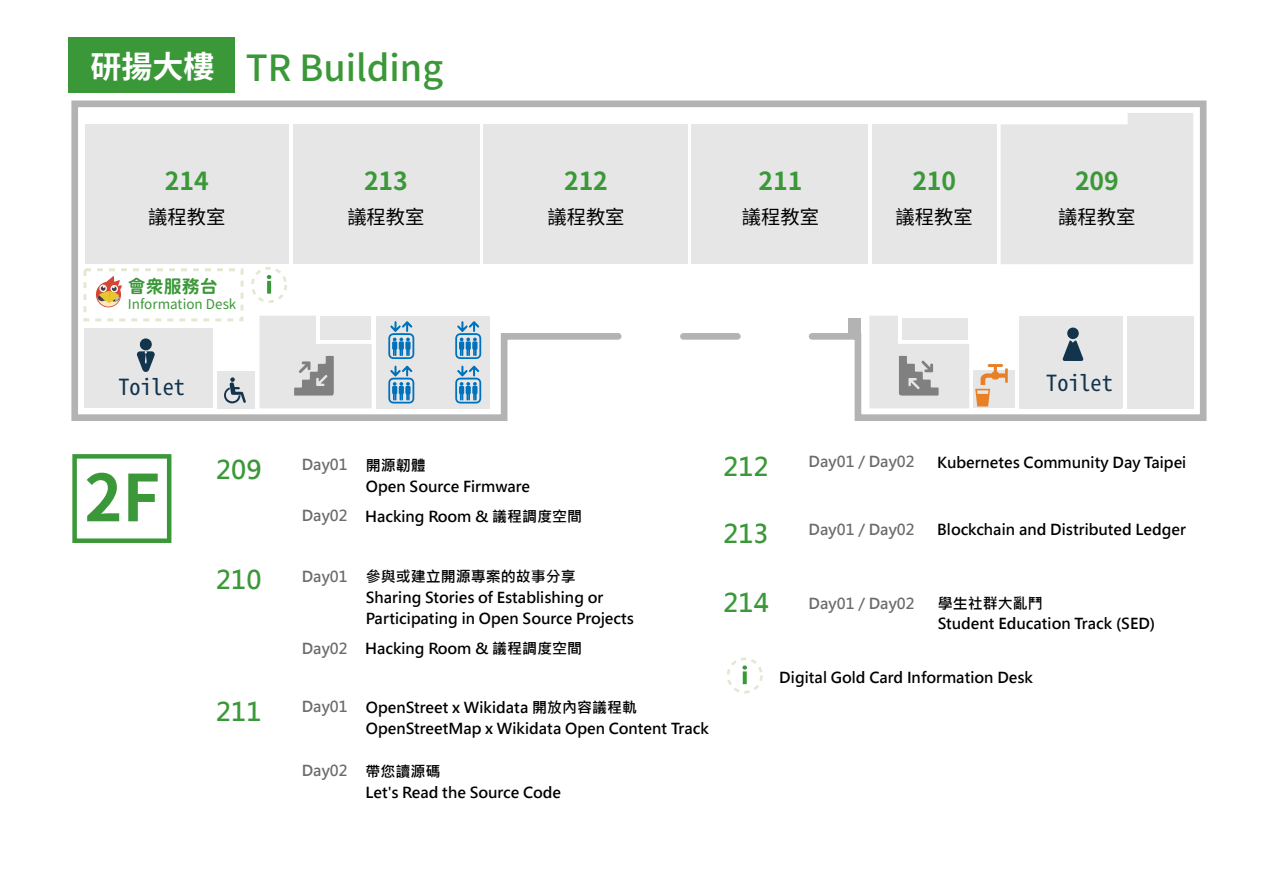
<style>
.page{position:relative;width:1263px;height:893px;background:#fff}
.page>*{position:absolute;margin:0;border:0;box-sizing:border-box;transform-origin:0 0}
.t1{font:700 64.5px "Noto Sans CJ Ktc";color:#3b9838}
.t2{font:500 36px "Noto Sans CJ Ktc";color:#3b9838}
.t3{font:700 31.05px "Noto Sans CJ Ktc";color:#fff}
.t4{font:700 25.5px "Microsoft Jheng Hei";color:#3b9838}
.t5{font:700 24.9px "Noto Sans CJ Ktc";color:#3b9838}
.t6{font:22.2px "Noto Sans Mono CJ Ktc";color:#12344c}
.t7{font:19.35px "Noto Sans Mono CJ Ktc";color:#000}
.t8{font:18px "Gen Sen Rounded TW B";color:#3b9838}
.t9{font:700 15px/20.7px "Microsoft Jheng Hei";color:#000}
.t10{font:700 15px "Microsoft Jheng Hei";color:#6b6b6b}
.t11{font:13.5px "Gen Sen Rounded TW R";color:#3b9838}
.s1{color:#6b6b6b}
</style>
<div class="page">
<svg style="left:71px;top:100px;width:1136px;height:321px"></svg>
<div style="left:85px;top:124px;width:204px;height:140px;background:#e6e6e6"></div>
<div style="left:293px;top:124px;width:186px;height:140px;background:#e6e6e6"></div>
<div style="left:484px;top:124px;width:204px;height:140px;background:#e6e6e6"></div>
<div style="left:692px;top:124px;width:176px;height:140px;background:#e6e6e6"></div>
<div style="left:872px;top:124px;width:124px;height:140px;background:#e6e6e6"></div>
<div style="left:1001px;top:113px;width:192px;height:151px;background:#e6e6e6"></div>
<div style="left:376px;top:316px;width:113px;height:92px;background:#e6e6e6"></div>
<div style="left:973px;top:371px;width:41px;height:37px;background:#e6e6e6"></div>
<div style="left:1019px;top:316px;width:103px;height:92px;background:#e6e6e6"></div>
<div style="left:1127px;top:316px;width:66px;height:92px;background:#e6e6e6"></div>
<div style="left:84px;top:328px;width:129px;height:80px;background:#e6e6e6"></div>
<div style="left:217px;top:371px;width:38px;height:37px;background:#e6e6e6"></div>
<div style="left:848px;top:319px;width:13px;height:16px;background:#b3b3b3"></div>
<div style="left:683px;top:333px;width:54px;height:7px;background:#b3b3b3"></div>
<svg style="left:1062px;top:340px;width:21px;height:21px"></svg>
<div style="left:1067px;top:328px;width:12px;height:11px;background:#12344c;border-radius:50%"></div>
<svg style="left:975px;top:364px;width:33px;height:43px"></svg>
<svg style="left:869px;top:316px;width:100px;height:92px;background:#dcdcdc"></svg>
<svg style="left:96px;top:276px;width:26px;height:31px"></svg>
<svg style="left:136px;top:351px;width:19px;height:21px"></svg>
<div style="left:140px;top:338px;width:12px;height:12px;background:#12344c;border-radius:50%"></div>
<svg style="left:388px;top:321px;width:26px;height:38px"></svg>
<svg style="left:388px;top:365px;width:26px;height:38px"></svg>
<svg style="left:455px;top:321px;width:26px;height:38px"></svg>
<svg style="left:455px;top:365px;width:26px;height:38px"></svg>
<svg style="left:224px;top:377px;width:22px;height:26px"></svg>
<svg style="left:259px;top:315px;width:117px;height:93px;background:#dedede"></svg>
<div style="left:251px;top:267px;width:36px;height:36px;border:3px dashed #70931b;border-radius:50%"></div>
<svg style="left:267px;top:281px;width:4px;height:13px"></svg>
<svg style="left:267px;top:275px;width:4px;height:4px"></svg>
<div style="left:727px;top:657px;width:36px;height:37px;border:3px dashed #70931b;border-radius:50%"></div>
<svg style="left:743px;top:671px;width:4px;height:13px"></svg>
<svg style="left:742px;top:665px;width:5px;height:5px"></svg>
<div style="left:69px;top:37px;width:166px;height:56px;background:#3b9838"></div>
<div style="left:72px;top:454px;width:99px;height:89px;border:4px solid #3b9838"></div>
<div style="left:581px;top:264px;width:89px;height:12px;background:#fff"></div>
<div style="left:426px;top:266px;width:53px;height:12px;background:#fff"></div>
<div style="left:701px;top:266px;width:79px;height:12px;background:#fff"></div>
<svg style="left:848px;top:335px;width:12px;height:53px"></svg>
<svg style="left:253px;top:332px;width:12px;height:57px"></svg>
<h3 class="t3" style="left:90px;top:49px;width:125px">研揚大樓</h3>
<h2 class="t2" style="left:246px;top:48px;width:199px">TR Building</h2>
<h3 class="t5" style="left:165px;top:167px;width:45px">214</h3>
<h3 class="t5" style="left:364px;top:167px;width:45px">213</h3>
<h3 class="t5" style="left:564px;top:167px;width:45px">212</h3>
<h3 class="t5" style="left:758px;top:167px;width:45px">211</h3>
<h3 class="t5" style="left:1075px;top:167px;width:45px">209</h3>
<p class="t7" style="left:742px;top:206px;width:79px">議程教室</p>
<h3 class="t5" style="left:912px;top:167px;width:45px">210</h3>
<p class="t7" style="left:148px;top:206px;width:79px">議程教室</p>
<p class="t7" style="left:347px;top:206px;width:79px">議程教室</p>
<p class="t7" style="left:547px;top:206px;width:79px">議程教室</p>
<p class="t7" style="left:896px;top:206px;width:79px">議程教室</p>
<p class="t7" style="left:1058px;top:206px;width:79px">議程教室</p>
<p class="t8" style="left:128px;top:276px;width:91px">會眾服務台</p>
<p class="t11" style="left:128px;top:297px;width:110px">Information Desk</p>
<h3 class="t6" style="left:118px;top:375px;width:68px">Toilet</h3>
<h3 class="t6" style="left:1046px;top:370px;width:68px">Toilet</h3>
<h1 class="t1" style="left:84px;top:461px;width:77px">2F</h1>
<h3 class="t4" style="left:216px;top:454px;width:47px">209</h3>
<p class="t9" style="left:366px;top:455px;width:166px">開源韌體<br>Open Source Firmware</p>
<p class="t10" style="left:302px;top:455px;width:48px">Day01</p>
<p class="t9" style="left:302px;top:506px;width:282px"><span class="s1">Day02</span> Hacking Room &amp; 議程調度空間</p>
<h3 class="t4" style="left:216px;top:564px;width:47px">210</h3>
<h3 class="t4" style="left:216px;top:695px;width:47px">211</h3>
<p class="t10" style="left:302px;top:567px;width:48px">Day01</p>
<p class="t9" style="left:366px;top:567px;width:270px">參與或建立開源專案的故事分享<br>Sharing Stories of Establishing or<br>Participating in Open Source Projects</p>
<p class="t9" style="left:302px;top:638px;width:282px"><span class="s1">Day02</span> Hacking Room &amp; 議程調度空間</p>
<p class="t10" style="left:302px;top:698px;width:48px">Day01</p>
<p class="t9" style="left:366px;top:697px;width:344px">OpenStreet x Wikidata 開放內容議程軌<br>OpenStreetMap x Wikidata Open Content Track</p>
<p class="t9" style="left:366px;top:760px;width:197px;line-height:21.1px;text-indent:-64px"><span class="s1">Day02</span> 帶您讀源碼<br>Let's Read the Source Code</p>
<h3 class="t4" style="left:723px;top:451px;width:47px">212</h3>
<h3 class="t4" style="left:723px;top:518px;width:47px">213</h3>
<p class="t10" style="left:808px;top:452px;width:108px">Day01 / Day02</p>
<p class="t9" style="left:937px;top:452px;width:251px">Kubernetes Community Day Taipei</p>
<p class="t10" style="left:808px;top:520px;width:108px">Day01 / Day02</p>
<p class="t9" style="left:937px;top:519px;width:250px">Blockchain and Distributed Ledger</p>
<h3 class="t4" style="left:723px;top:587px;width:47px">214</h3>
<p class="t9" style="left:938px;top:593px;width:219px">學生社群大亂鬥<br>Student Education Track (SED)</p>
<p class="t9" style="left:779px;top:667px;width:255px">Digital Gold Card Information Desk</p>
<p class="t10" style="left:808px;top:594px;width:108px">Day01 / Day02</p>
</div>
